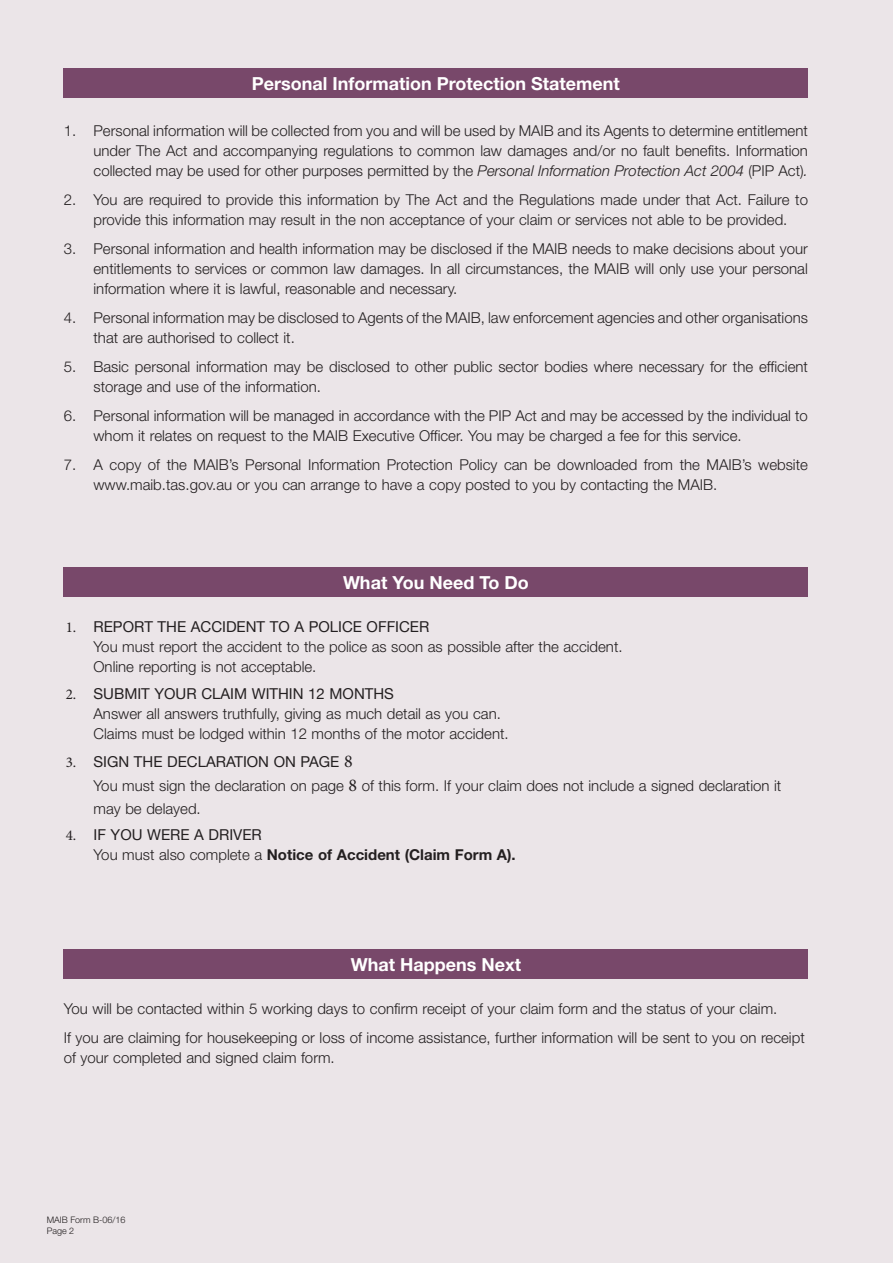
<style>
.page{position:relative;width:893px;height:1263px;background:#ebe5e8}
.page>*{position:absolute;margin:0;border:0;box-sizing:border-box;transform-origin:0 0}
.t1{font:700 18px "Helvetica Neue";color:#fff}
.t2{font:300 15px/20.2px "Helvetica Neue";color:#231f20}
.t3{font:700 15px/20.1px "Helvetica Neue";color:#231f20}
.t4{font:300 9px/10.8px "Helvetica Neue";color:#231f20}
.s1{font-style:italic}
.s2{font-family:"Minion Pro";font-weight:400}
.s3{font-weight:400}
.s4{font-family:"Minion Pro";font-weight:400;font-size:18px}
.s5{font-weight:300}
</style>
<div class="page">
<div style="left:64px;top:567px;width:744px;height:29px;background:#78486a"></div>
<div style="left:64px;top:949px;width:744px;height:30px;background:#78486a"></div>
<div style="left:64px;top:68px;width:744px;height:30px;background:#78486a"></div>
<p class="t1" style="left:252px;top:72px;width:369px">Personal Information Protection Statement</p>
<p class="t2" style="left:94px;top:120px;width:716px;text-align:justify;text-indent:-30px">1. Personal information will be collected from you and will be used by MAIB and its Agents to determine entitlement under The Act and accompanying regulations to common law damages and/or no fault benefits. Information collected may be used for other purposes permitted by the <span class="s1">Personal Information Protection Act 2004</span> (PIP Act)<span class="s1">.</span></p>
<p class="t2" style="left:94px;top:189px;width:716px;text-indent:-30px">2. You are required to provide this information by The Act and the Regulations made under that Act. Failure to provide this information may result in the non acceptance of your claim or services not able to be provided.</p>
<p class="t2" style="left:94px;top:238px;width:716px;text-align:justify;text-indent:-30px">3. Personal information and health information may be disclosed if the MAIB needs to make decisions about your entitlements to services or common law damages. In all circumstances, the MAIB will only use your personal information where it is lawful, reasonable and necessary.</p>
<p class="t2" style="left:94px;top:307px;width:716px;text-indent:-30px">4. Personal information may be disclosed to Agents of the MAIB, law enforcement agencies and other organisations that are authorised to collect it.</p>
<p class="t2" style="left:94px;top:356px;width:716px;text-indent:-30px">5. Basic personal information may be disclosed to other public sector bodies where necessary for the efficient storage and use of the information.</p>
<p class="t2" style="left:94px;top:405px;width:716px;text-indent:-30px">6. Personal information will be managed in accordance with the PIP Act and may be accessed by the individual to whom it relates on request to the MAIB Executive Officer. You may be charged a fee for this service.</p>
<p class="t2" style="left:94px;top:454px;width:716px;text-indent:-30px">7. A copy of the MAIB’s Personal Information Protection Policy can be downloaded from the MAIB’s website www.maib.tas.gov.au or you can arrange to have a copy posted to you by contacting the MAIB.</p>
<p class="t1" style="left:343px;top:571px;width:187px">What You Need To Do</p>
<p class="t2" style="left:94px;top:616px;width:531px;text-indent:-28px"><span class="s2">1.</span> <span class="s3">REPORT THE ACCIDENT TO A POLICE OFFICER<br></span>You must report the accident to the police as soon as possible after the accident.<br>Online reporting is not acceptable.</p>
<p class="t2" style="left:94px;top:683px;width:417px;text-indent:-28px"><span class="s2">2.</span> <span class="s3">SUBMIT YOUR CLAIM WITHIN 12 MONTHS<br></span>Answer all answers truthfully, giving as much detail as you can.<br>Claims must be lodged within 12 months of the motor accident.</p>
<p class="t2" style="left:94px;top:749px;width:689px;line-height:24.3px;text-indent:-28px"><span class="s2">3.</span> <span class="s3">SIGN THE DECLARATION ON PAGE</span> <span class="s4">8<br></span>You must sign the declaration on page <span class="s4">8</span> of this form. If your claim does not include a signed declaration it</p>
<p class="t2" style="left:94px;top:798px;width:109px">may be delayed.</p>
<p class="t3" style="left:94px;top:824px;width:424px;text-indent:-28px"><span class="s2">4.</span> <span class="s3">IF YOU WERE A DRIVER<br></span><span class="s5">You must also complete a</span> Notice of Accident (Claim Form A).</p>
<p class="t1" style="left:351px;top:954px;width:172px">What Happens Next</p>
<p class="t2" style="left:64px;top:994px;width:742px;line-height:28.8px">You will be contacted within 5 working days to confirm receipt of your claim form and the status of your claim.<br>If you are claiming for housekeeping or loss of income assistance, further information will be sent to you on receipt</p>
<p class="t2" style="left:64px;top:1047px;width:272px">of your completed and signed claim form.</p>
<p class="t4" style="left:47px;top:1214px;width:80px">MAIB Form B-06/16<br>Page 2</p>
</div>
